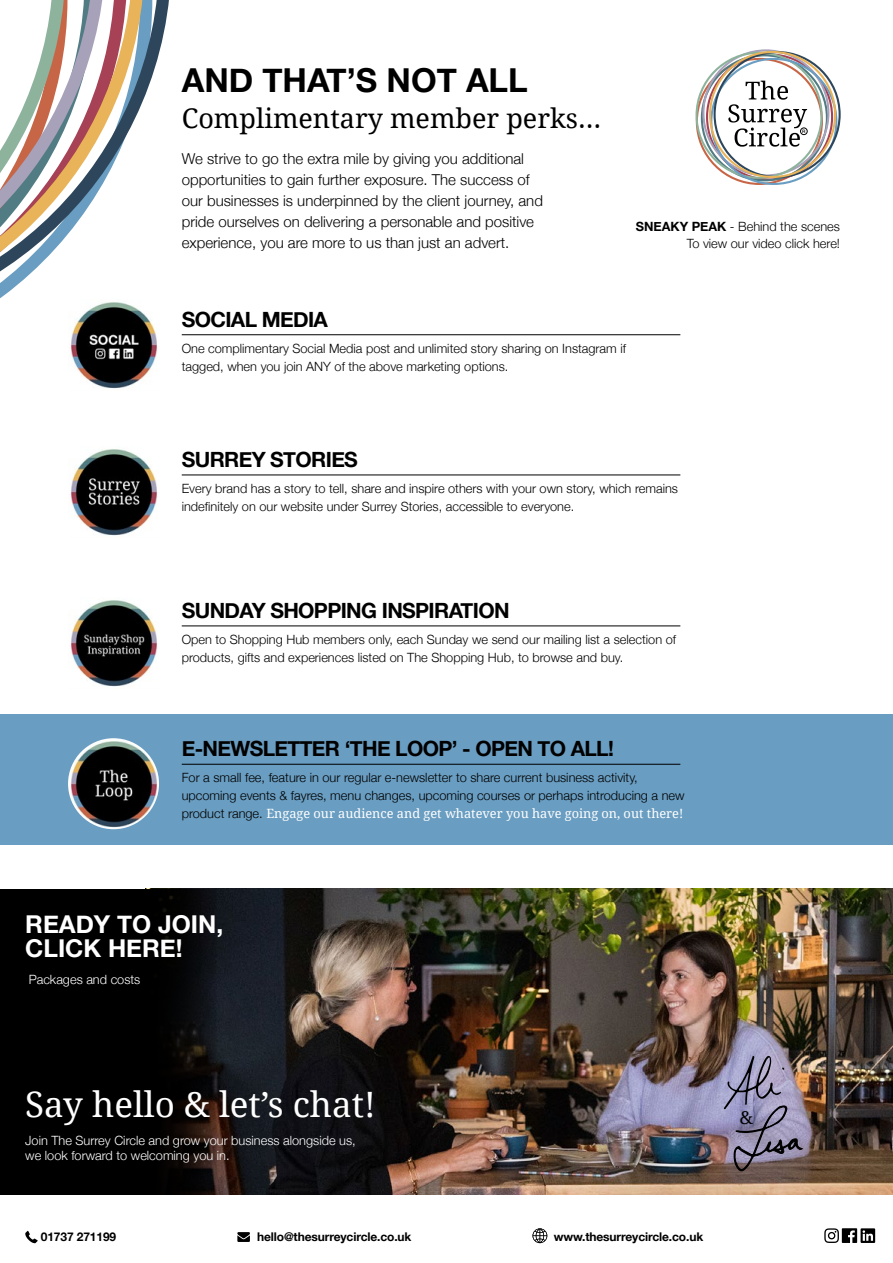
<style>
.page{position:relative;width:893px;height:1263px;background:#fff}
.page>*{position:absolute;margin:0;border:0;box-sizing:border-box;transform-origin:0 0}
.t1{font:34.95px "Droid Serif";color:#fff}
.t2{font:700 33px "Helvetica Neue";color:#000}
.t3{font:27px "Droid Serif";color:#000}
.t4{font:700 24.6px/24.6px "Helvetica Neue";color:#fff}
.t5{font:700 21px "Helvetica Neue";letter-spacing:-.03em;color:#000}
.t6{font:18px "Droid Serif";color:#000}
.t7{font:300 15px/21px "Helvetica Neue";color:#000}
.t8{font:300 12.75px/18px "Helvetica Neue";color:#000}
.t9{font:300 12.75px/15px "Helvetica Neue";color:#fff}
.t10{font:12.75px "Droid Serif";color:#fff}
.t11{font:700 12px "Helvetica Neue";letter-spacing:-.01em;color:#000}
.t12{font:500 4.65px "Helvetica Neue";color:#000}
.s1{font-weight:700}
.s2{font-family:"Helvetica Neue";font-weight:300;color:#000}
</style>
<div class="page">
<div style="left:0;top:714px;width:893px;height:131px;background:#699dc1"></div>
<img style="left:217px;top:889px;width:676px;height:305px">
<svg style="left:25px;top:1231px;width:13px;height:12px"></svg>
<svg style="left:237px;top:1232px;width:13px;height:10px"></svg>
<svg style="left:533px;top:1228px;width:14px;height:15px"></svg>
<img style="left:71px;top:600px;width:86px;height:87px">
<img style="left:71px;top:449px;width:86px;height:87px">
<img style="left:79px;top:330px;width:78px;height:59px">
<hr style="left:182px;top:334px;width:498px;height:1px;background:#000">
<img style="left:68px;top:738px;width:91px;height:91px;border-radius:45px">
<hr style="left:182px;top:764px;width:498px;height:1px;background:#000">
<hr style="left:182px;top:475px;width:498px;height:1px;background:#000">
<hr style="left:182px;top:625px;width:498px;height:1px;background:#000">
<div style="left:0;top:889px;width:217px;height:305px;background:#000"></div>
<svg style="left:724px;top:1056px;width:79px;height:116px;background:#8a829a"></svg>
<svg style="left:71px;top:330px;width:81px;height:41px;background:#363536"></svg>
<svg style="left:145px;top:0;width:24px;height:330px"></svg>
<svg style="left:0;top:0;width:145px;height:330px"></svg>
<svg style="left:824px;top:1228px;width:51px;height:15px"></svg>
<svg style="left:695px;top:49px;width:146px;height:136px"></svg>
<div style="left:800px;top:128px;width:7px;height:7px;border:1px solid #000;border-radius:50%"></div>
<h2 class="t2" style="left:182px;top:54px;width:348px">AND THAT’S NOT ALL</h2>
<h3 class="t3" style="left:182px;top:99px;width:421px">Complimentary member perks…</h3>
<p class="t7" style="left:182px;top:147px;width:363px">We strive to go the extra mile by giving you additional opportunities to gain further exposure. The success of our businesses is underpinned by the client journey, and pride ourselves on delivering a personable and positive experience, you are more to us than just an advert.</p>
<p class="t12" style="left:802px;top:127px;width:5px">R</p>
<p class="t8" style="left:636px;top:218px;width:206px;line-height:16.2px;text-align:right"><span class="s1">SNEAKY PEAK</span> - Behind the scenes<br>To view our video click here!</p>
<h3 class="t5" style="left:182px;top:303px;width:148px">SOCIAL MEDIA</h3>
<p class="t8" style="left:182px;top:338px;width:446px">One complimentary Social Media post and unlimited story sharing on Instagram if tagged, when you join ANY of the above marketing options.</p>
<h3 class="t5" style="left:182px;top:443px;width:178px">SURREY STORIES</h3>
<p class="t8" style="left:182px;top:478px;width:498px">Every brand has a story to tell, share and inspire others with your own story, which remains indefinitely on our website under Surrey Stories, accessible to everyone.</p>
<h3 class="t5" style="left:182px;top:594px;width:329px">SUNDAY SHOPPING INSPIRATION</h3>
<p class="t8" style="left:182px;top:629px;width:496px">Open to Shopping Hub members only, each Sunday we send our mailing list a selection of products, gifts and experiences listed on The Shopping Hub, to browse and buy.</p>
<h3 class="t5" style="left:182px;top:732px;width:434px">E-NEWSLETTER ‘THE LOOP’ - OPEN TO ALL!</h3>
<p class="t8" style="left:182px;top:768px;width:504px">For a small fee, feature in our regular e-newsletter to share current business activity, upcoming events &amp; fayres, menu changes, upcoming courses or perhaps introducing a new</p>
<p class="t10" style="left:182px;top:805px;width:503px"><span class="s2">product range.</span> Engage our audience and get whatever you have going on, out there!</p>
<h3 class="t4" style="left:25px;top:912px;width:199px">READY TO JOIN,<br>CLICK HERE!</h3>
<p class="t9" style="left:29px;top:971px;width:113px">Packages and costs</p>
<h1 class="t1" style="left:25px;top:1080px;width:352px">Say hello &amp; let’s chat!</h1>
<p class="t9" style="left:25px;top:1131px;width:332px">Join The Surrey Circle and grow your business alongside us, we look forward to welcoming you in.</p>
<p class="t11" style="left:41px;top:1227px;width:77px">01737 271199</p>
<p class="t11" style="left:257px;top:1227px;width:156px">hello@thesurreycircle.co.uk</p>
<p class="t11" style="left:554px;top:1227px;width:151px">www.thesurreycircle.co.uk</p>
<h3 class="t6" style="left:740px;top:1105px;width:15px">&amp;</h3>
</div>
